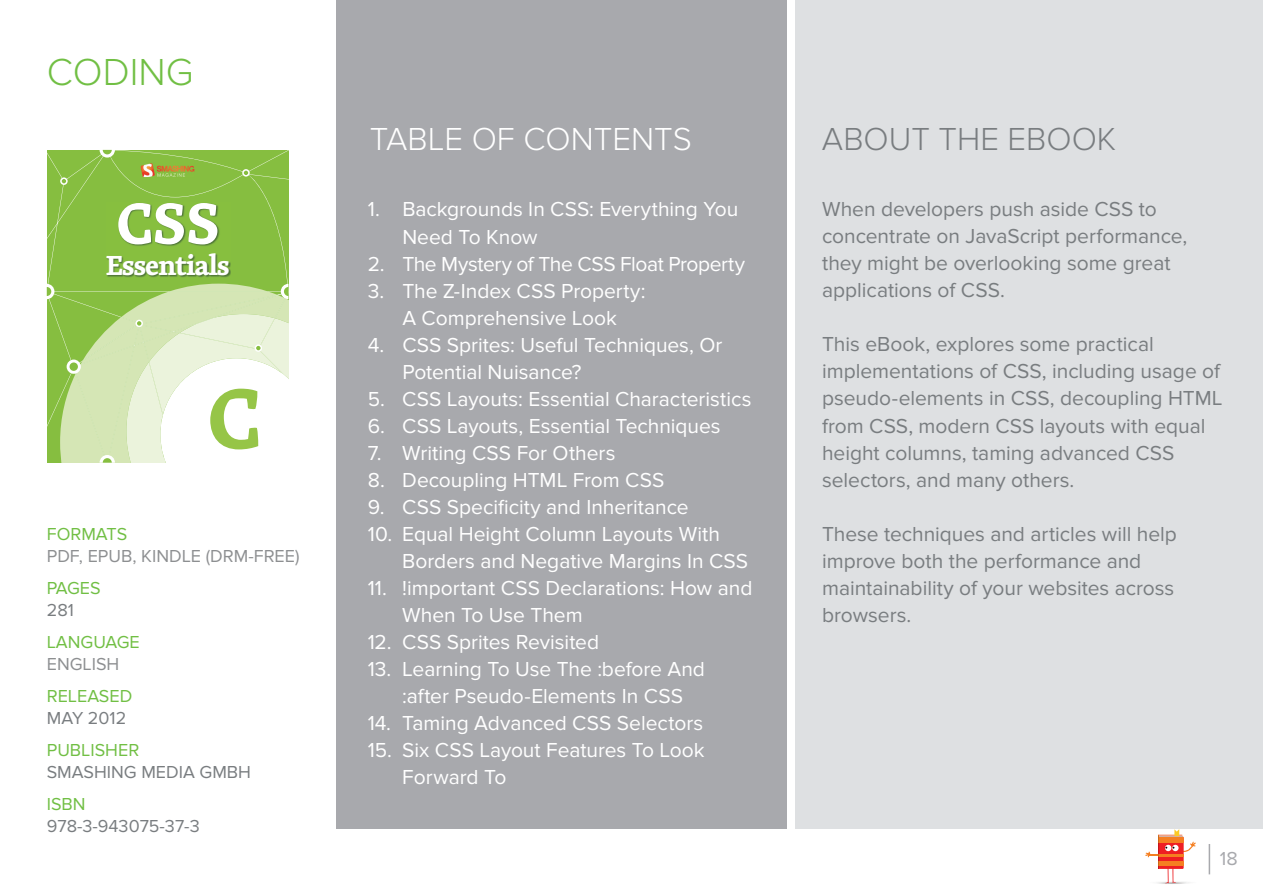
<style>
.page{position:relative;width:1263px;height:893px;background:#fff}
.page>*{position:absolute;margin:0;border:0;box-sizing:border-box;transform-origin:0 0}
.t1{font:700 86.85px "Skolar";color:#96c547}
.t2{font:700 59.25px "Skolar";color:#fff}
.t3{font:300 39px "Proxima Nova";color:#71bf44}
.t4{font:300 33px "Proxima Nova";color:#fff}
.t5{font:300 33px "Proxima Nova";color:#797d80}
.t6{font:700 28.5px "Skolar";letter-spacing:-.04em;color:#fff}
.t7{font:21px/27px "Proxima Nova";color:#fff}
.t8{font:21px/27px "Proxima Nova";color:#797d80}
.t9{font:21px "Proxima Nova";letter-spacing:-.02em;color:#fff}
.t10{font:19.5px "Proxima Nova";color:#a8a9ad}
.t11{font:18px "Proxima Nova";color:#797d80}
.t12{font:18px "Proxima Nova";color:#71bf44}
.t13{font:18px "Proxima Nova";color:#8d8f91}
</style>
<div class="page">
<div style="left:336px;top:0;width:450px;height:829px;background:#a8a9ad"></div>
<div style="left:795px;top:0;width:468px;height:829px;background:#dee0e2"></div>
<hr style="left:1209px;top:844px;width:1px;height:30px;background:#a8a9ad">
<svg style="left:1145px;top:829px;width:51px;height:55px"></svg>
<svg style="left:47px;top:150px;width:241px;height:24px;background:#89bf44"></svg>
<div style="left:47px;top:174px;width:241px;height:289px;background:#86be40"></div>
<img style="left:140px;top:159px;width:54px;height:18px">
<svg style="left:62px;top:179px;width:4px;height:4px"></svg>
<svg style="left:47px;top:284px;width:7px;height:15px"></svg>
<svg style="left:244px;top:171px;width:4px;height:4px"></svg>
<svg style="left:60px;top:284px;width:228px;height:179px"></svg>
<svg style="left:100px;top:150px;width:15px;height:8px"></svg>
<div style="left:210px;top:389px;width:48px;height:60px;background:#fff"></div>
<img style="left:106px;top:202px;width:125px;height:75px">
<h3 class="t3" style="left:47px;top:49px;width:148px">CODING</h3>
<h2 class="t2" style="left:117px;top:176px;width:104px">CSS</h2>
<h3 class="t6" style="left:106px;top:243px;width:125px">Essentials</h3>
<h1 class="t1" style="left:208px;top:349px;width:54px">C</h1>
<p class="t12" style="left:47px;top:524px;width:82px">FORMATS</p>
<p class="t13" style="left:47px;top:546px;width:254px">PDF, EPUB, KINDLE (DRM-FREE)</p>
<p class="t12" style="left:47px;top:578px;width:55px">PAGES</p>
<p class="t11" style="left:47px;top:600px;width:29px">281</p>
<p class="t12" style="left:47px;top:632px;width:94px">LANGUAGE</p>
<p class="t13" style="left:47px;top:654px;width:74px">ENGLISH</p>
<p class="t12" style="left:47px;top:686px;width:87px">RELEASED</p>
<p class="t11" style="left:47px;top:708px;width:81px">MAY 2012</p>
<p class="t12" style="left:47px;top:740px;width:94px">PUBLISHER</p>
<p class="t11" style="left:47px;top:762px;width:206px">SMASHING MEDIA GMBH</p>
<p class="t12" style="left:47px;top:794px;width:40px">ISBN</p>
<p class="t11" style="left:47px;top:816px;width:154px">978-3-943075-37-3</p>
<h3 class="t4" style="left:370px;top:120px;width:323px">TABLE OF CONTENTS</h3>
<h3 class="t5" style="left:822px;top:120px;width:296px">ABOUT THE EBOOK</h3>
<p class="t7" style="left:402px;top:196px;width:337px;text-indent:-35px">1. Backgrounds In CSS: Everything You<br>Need To Know</p>
<p class="t9" style="left:368px;top:251px;width:379px">2. The Mystery of The CSS Float Property</p>
<p class="t7" style="left:368px;top:277px;width:279px;text-align:center">3. The Z-Index CSS Property:<br>A Comprehensive Look</p>
<p class="t7" style="left:402px;top:331px;width:322px;text-indent:-35px">4. CSS Sprites: Useful Techniques, Or<br>Potential Nuisance?</p>
<p class="t7" style="left:368px;top:385px;width:385px">5. CSS Layouts: Essential Characteristics</p>
<p class="t7" style="left:368px;top:412px;width:354px">6. CSS Layouts, Essential Techniques</p>
<p class="t7" style="left:368px;top:439px;width:249px">7. Writing CSS For Others</p>
<p class="t7" style="left:368px;top:466px;width:298px">8. Decoupling HTML From CSS</p>
<p class="t7" style="left:368px;top:493px;width:322px">9. CSS Specificity and Inheritance</p>
<p class="t7" style="left:402px;top:520px;width:347px;text-indent:-35px">10. Equal Height Column Layouts With<br>Borders and Negative Margins In CSS</p>
<p class="t7" style="left:402px;top:574px;width:352px;text-indent:-34px">11. !important CSS Declarations: How and<br>When To Use Them</p>
<p class="t7" style="left:368px;top:628px;width:233px">12. CSS Sprites Revisited</p>
<p class="t7" style="left:368px;top:655px;width:339px;text-align:center">13. Learning To Use The :before And :after Pseudo-Elements In CSS</p>
<p class="t7" style="left:368px;top:709px;width:337px">14. Taming Advanced CSS Selectors</p>
<p class="t7" style="left:402px;top:736px;width:304px;text-indent:-35px">15. Six CSS Layout Features To Look<br>Forward To</p>
<p class="t8" style="left:822px;top:196px;width:367px">When developers push aside CSS to concentrate on JavaScript performance, they might be overlooking some great applications of CSS.</p>
<p class="t8" style="left:822px;top:331px;width:402px">This eBook, explores some practical implementations of CSS, including usage of pseudo-elements in CSS, decoupling HTML from CSS, modern CSS layouts with equal height columns, taming advanced CSS selectors, and many others.</p>
<p class="t8" style="left:822px;top:520px;width:356px">These techniques and articles will help improve both the performance and maintainability of your websites across browsers.</p>
<p class="t10" style="left:1220px;top:847px;width:19px">18</p>
</div>
